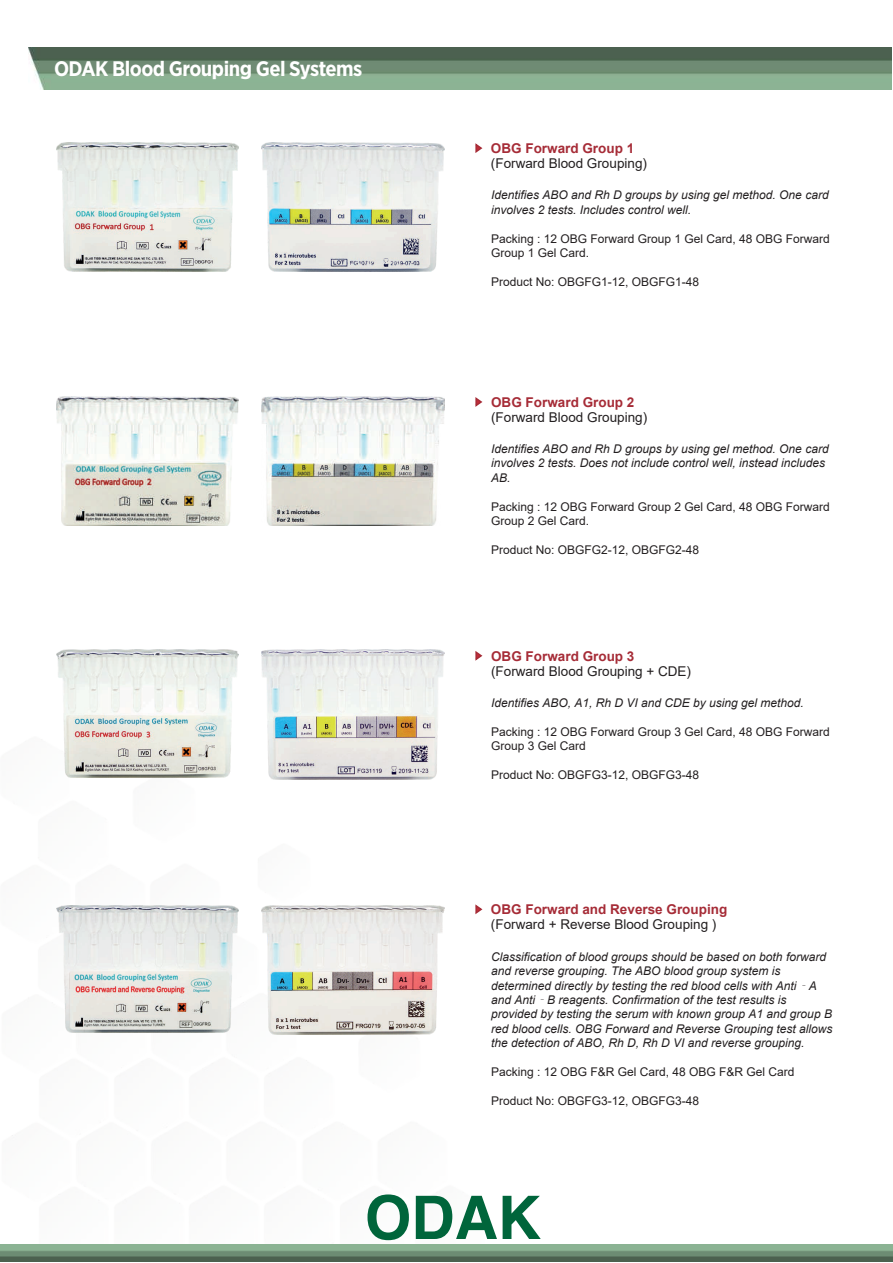
<style>
.page{position:relative;width:893px;height:1263px;background:#fff}
.page>*{position:absolute;margin:0;border:0;box-sizing:border-box;transform-origin:0 0}
.t1{font:700 60px "Helvetica";color:#00653b}
.t2{font:700 21px "Gotham Narrow";letter-spacing:-.025em;color:#fff}
.t3{font:13.5px "Arial";color:#231f20}
.t4{font:700 13.5px "Arial";color:#a62c37}
.t5{font:italic 12px/14.4px "Arial";color:#231f20}
.t6{font:12px/14.2px "Arial";color:#231f20}
.s1{font-family:"Koz Min Pr 6 N"}
</style>
<div class="page">
<img style="left:28px;top:48px;width:863px;height:42px">
<img style="left:57px;top:142px;width:182px;height:130px">
<img style="left:261px;top:142px;width:183px;height:130px">
<svg style="left:475px;top:143px;width:8px;height:10px"></svg>
<img style="left:57px;top:397px;width:182px;height:128px">
<img style="left:261px;top:396px;width:183px;height:129px">
<svg style="left:475px;top:397px;width:8px;height:10px"></svg>
<img style="left:57px;top:650px;width:182px;height:127px">
<img style="left:261px;top:650px;width:183px;height:129px">
<svg style="left:475px;top:651px;width:8px;height:10px"></svg>
<img style="left:57px;top:905px;width:182px;height:128px">
<img style="left:261px;top:905px;width:183px;height:130px">
<svg style="left:475px;top:904px;width:8px;height:11px"></svg>
<img style="left:1px;top:1244px;width:892px;height:18px">
<h2 class="t2" style="left:54px;top:55px;width:310px">ODAK Blood Grouping Gel Systems</h2>
<p class="t4" style="left:491px;top:139px;width:145px">OBG Forward Group 1</p>
<p class="t3" style="left:491px;top:154px;width:158px">(Forward Blood Grouping)</p>
<p class="t5" style="left:491px;top:188px;width:339px">Identifies ABO and Rh D groups by using gel method. One card involves 2 tests. Includes control well.</p>
<p class="t6" style="left:491px;top:231px;width:340px">Packing : 12 OBG Forward Group 1 Gel Card, 48 OBG Forward<br>Group 1 Gel Card.</p>
<p class="t6" style="left:491px;top:274px;width:210px">Product No: OBGFG1-12, OBGFG1-48</p>
<p class="t4" style="left:491px;top:392px;width:145px">OBG Forward Group 2</p>
<p class="t3" style="left:491px;top:408px;width:158px">(Forward Blood Grouping)</p>
<p class="t5" style="left:491px;top:442px;width:339px">Identifies ABO and Rh D groups by using gel method. One card involves 2 tests. Does not include control well, instead includes<br>AB.</p>
<p class="t6" style="left:491px;top:499px;width:340px">Packing : 12 OBG Forward Group 2 Gel Card, 48 OBG Forward<br>Group 2 Gel Card.</p>
<p class="t6" style="left:491px;top:542px;width:210px">Product No: OBGFG2-12, OBGFG2-48</p>
<p class="t4" style="left:491px;top:646px;width:145px">OBG Forward Group 3</p>
<p class="t3" style="left:491px;top:662px;width:201px">(Forward Blood Grouping + CDE)</p>
<p class="t5" style="left:491px;top:696px;width:314px">Identifies ABO, A1, Rh D VI and CDE by using gel method.</p>
<p class="t6" style="left:491px;top:724px;width:340px">Packing : 12 OBG Forward Group 3 Gel Card, 48 OBG Forward<br>Group 3 Gel Card</p>
<p class="t6" style="left:491px;top:767px;width:210px">Product No: OBGFG3-12, OBGFG3-48</p>
<p class="t4" style="left:491px;top:900px;width:238px">OBG Forward and Reverse Grouping</p>
<p class="t3" style="left:491px;top:915px;width:227px">(Forward + Reverse Blood Grouping )</p>
<p class="t5" style="left:491px;top:950px;width:343px">Classification of blood groups should be based on both forward and reverse grouping. The ABO blood group system is determined directly by testing the red blood cells with Anti<span class="s1">‐</span>A and Anti<span class="s1">‐</span>B reagents. Confirmation of the test results is provided by testing the serum with known group A1 and group B red blood cells. OBG Forward and Reverse Grouping test allows the detection of ABO, Rh D, Rh D VI and reverse grouping.</p>
<p class="t6" style="left:491px;top:1064px;width:305px">Packing : 12 OBG F&amp;R Gel Card, 48 OBG F&amp;R Gel Card</p>
<p class="t6" style="left:491px;top:1093px;width:210px">Product No: OBGFG3-12, OBGFG3-48</p>
<h1 class="t1" style="left:365px;top:1169px;width:178px">ODAK</h1>
</div>
